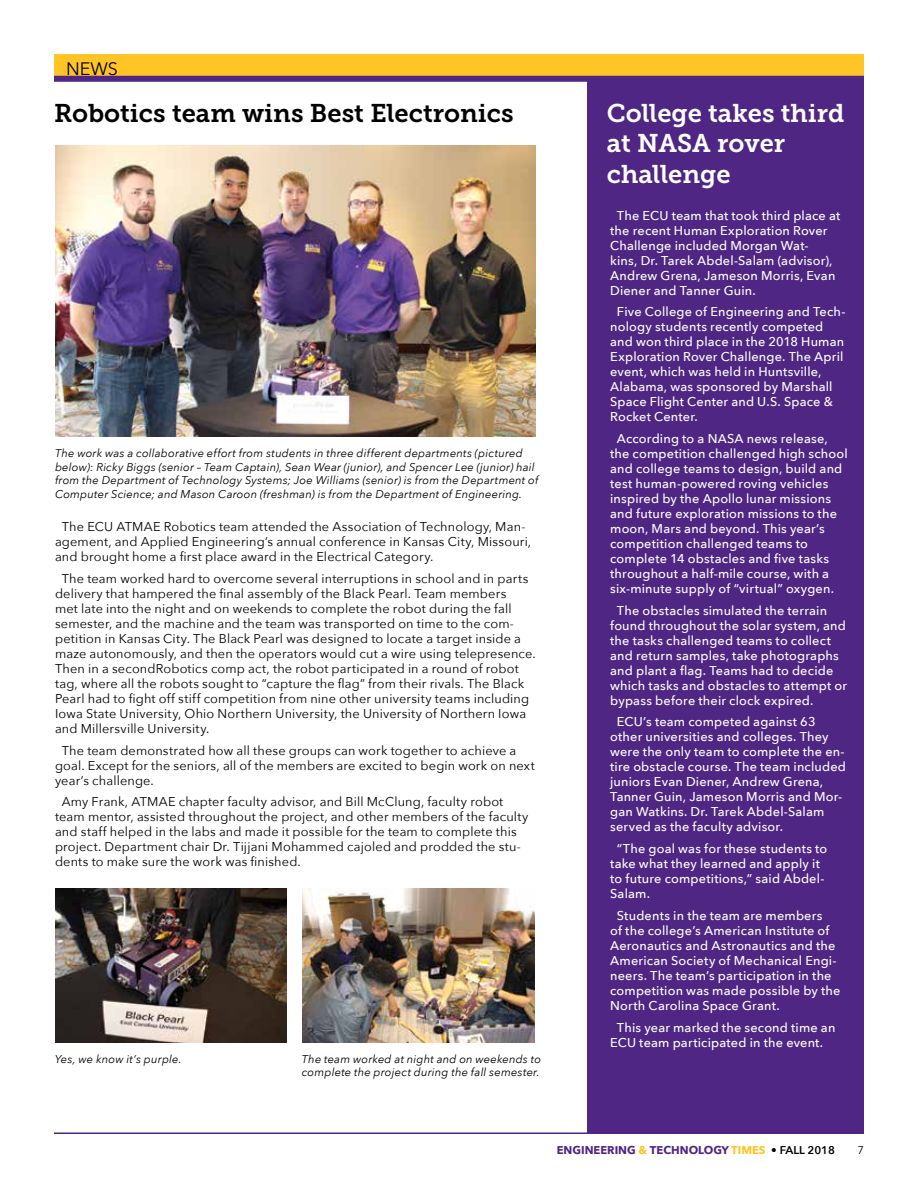
<style>
.page{position:relative;width:918px;height:1188px;background:#fff}
.page>*{position:absolute;margin:0;border:0;box-sizing:border-box;transform-origin:0 0}
.t1{font:25.5px/30.6px "Museo Slab 700";color:#fff}
.t2{font:25.5px "Museo Slab 700";color:#000}
.t3{font:18px "Avenir Next";color:#000}
.t4{font:500 12.75px/15px "Avenir Next";letter-spacing:.015em;color:#fff}
.t5{font:12.75px/15px "Avenir Next";letter-spacing:.01em;color:#000}
.t6{font:italic 11.25px/13.5px "Avenir Next";letter-spacing:.015em;color:#000}
.t7{font:700 11.25px "Avenir Next";color:#4f2683}
.t8{font:11.25px "Avenir Next";color:#000}
.s1{color:#ffc425}
.s2{font-weight:600;color:#000}
</style>
<div class="page">
<hr style="left:54px;top:1132px;width:810px;height:2px;background:#4f2683">
<div style="left:587px;top:79px;width:277px;height:1053px;background:#4f2683"></div>
<div style="left:54px;top:54px;width:810px;height:24px;background:#ffc425"></div>
<div style="left:54px;top:76px;width:810px;height:6px;background:#4f2683"></div>
<img style="left:55px;top:146px;width:481px;height:290px">
<img style="left:55px;top:889px;width:232px;height:154px">
<img style="left:303px;top:889px;width:231px;height:154px">
<h2 class="t3" style="left:66px;top:54px;width:54px">NEWS</h2>
<h1 class="t2" style="left:54px;top:99px;width:461px">Robotics team wins Best Electronics</h1>
<p class="t6" style="left:55px;top:446px;width:485px">The work was a collaborative effort from students in three different departments (pictured below): Ricky Biggs (senior – Team Captain), Sean Wear (junior), and Spencer Lee (junior) hail from the Department of Technology Systems; Joe Williams (senior) is from the Department of Computer Science; and Mason Caroon (freshman) is from the Department of Engineering.</p>
<p class="t5" style="left:55px;top:519px;width:478px;text-indent:7px">The ECU ATMAE Robotics team attended the Association of Technology, Man&shy;agement, and Applied Engineering’s annual conference in Kansas City, Missouri, and brought home a first place award in the Electrical Category.</p>
<p class="t5" style="left:55px;top:570px;width:482px;text-indent:7px">The team worked hard to overcome several interruptions in school and in parts delivery that hampered the final assembly of the Black Pearl. Team members<br>met late into the night and on weekends to complete the robot during the fall semester, and the machine and the team was transported on time to the com&shy;petition in Kansas City. The Black Pearl was designed to locate a target inside a maze autonomously, and then the operators would cut a wire using telepresence.<br>Then in a secondRobotics comp act, the robot participated in a round of robot tag, where all the robots sought to “capture the flag” from their rivals. The Black Pearl had to fight off stiff competition from nine other university teams including Iowa State University, Ohio Northern University, the University of Northern Iowa and Millersville University.</p>
<p class="t5" style="left:55px;top:742px;width:481px;text-indent:7px">The team demonstrated how all these groups can work together to achieve a goal. Except for the seniors, all of the members are excited to begin work on next year’s challenge.</p>
<p class="t5" style="left:55px;top:794px;width:475px;text-indent:7px">Amy Frank, ATMAE chapter faculty advisor, and Bill McClung, faculty robot team mentor, assisted throughout the project, and other members of the faculty and staff helped in the labs and made it possible for the team to complete this project. Department chair Dr. Tijjani Mohammed cajoled and prodded the stu&shy;dents to make sure the work was finished.</p>
<p class="t6" style="left:55px;top:1052px;width:128px">Yes, we know it’s purple.</p>
<p class="t6" style="left:302px;top:1052px;width:241px">The team worked at night and on weekends to complete the project during the fall semester.</p>
<h1 class="t1" style="left:607px;top:98px;width:239px">College takes third at NASA rover challenge</h1>
<p class="t4" style="left:610px;top:207px;width:232px;text-indent:7px">The ECU team that took third place at the recent Human Exploration Rover Challenge included Morgan Wat-<br>kins, Dr. Tarek Abdel-Salam (advisor), Andrew Grena, Jameson Morris, Evan Diener and Tanner Guin.</p>
<p class="t4" style="left:610px;top:304px;width:237px;text-indent:7px">Five College of Engineering and Tech&shy;nology students recently competed and won third place in the 2018 Human Exploration Rover Challenge. The April event, which was held in Huntsville, Alabama, was sponsored by Marshall Space Flight Center and U.S. Space &amp; Rocket Center.</p>
<p class="t4" style="left:610px;top:431px;width:239px;text-indent:7px">According to a NASA news release, the competition challenged high school and college teams to design, build and test human-powered roving vehicles inspired by the Apollo lunar missions and future exploration missions to the moon, Mars and beyond. This year’s competition challenged teams to complete 14 obstacles and five tasks throughout a half-mile course, with a six-minute supply of “virtual” oxygen.</p>
<p class="t4" style="left:610px;top:602px;width:238px;text-indent:7px">The obstacles simulated the terrain found throughout the solar system, and the tasks challenged teams to collect and return samples, take photographs and plant a flag. Teams had to decide which tasks and obstacles to attempt or bypass before their clock expired.</p>
<p class="t4" style="left:610px;top:714px;width:237px;text-indent:7px">ECU’s team competed against 63 other universities and colleges. They were the only team to complete the en&shy;tire obstacle course. The team included juniors Evan Diener, Andrew Grena, Tanner Guin, Jameson Morris and Mor&shy;gan Watkins. Dr. Tarek Abdel-Salam served as the faculty advisor.</p>
<p class="t4" style="left:610px;top:841px;width:219px;text-indent:7px">“The goal was for these students to take what they learned and apply it to future competitions,” said Abdel-<br>Salam.</p>
<p class="t4" style="left:610px;top:907px;width:232px;text-indent:7px">Students in the team are members<br>of the college’s American Institute of Aeronautics and Astronautics and the American Society of Mechanical Engi&shy;neers. The team’s participation in the competition was made possible by the North Carolina Space Grant.</p>
<p class="t4" style="left:610px;top:1019px;width:227px;text-indent:7px">This year marked the second time an<br>ECU team participated in the event.</p>
<p class="t7" style="left:557px;top:1141px;width:280px">ENGINEERING <span class="s1">&amp;</span> TECHNOLOGY <span class="s1">TIMES</span> <span class="s2">• FALL 2018</span></p>
<p class="t8" style="left:857px;top:1141px;width:8px">7</p>
</div>
